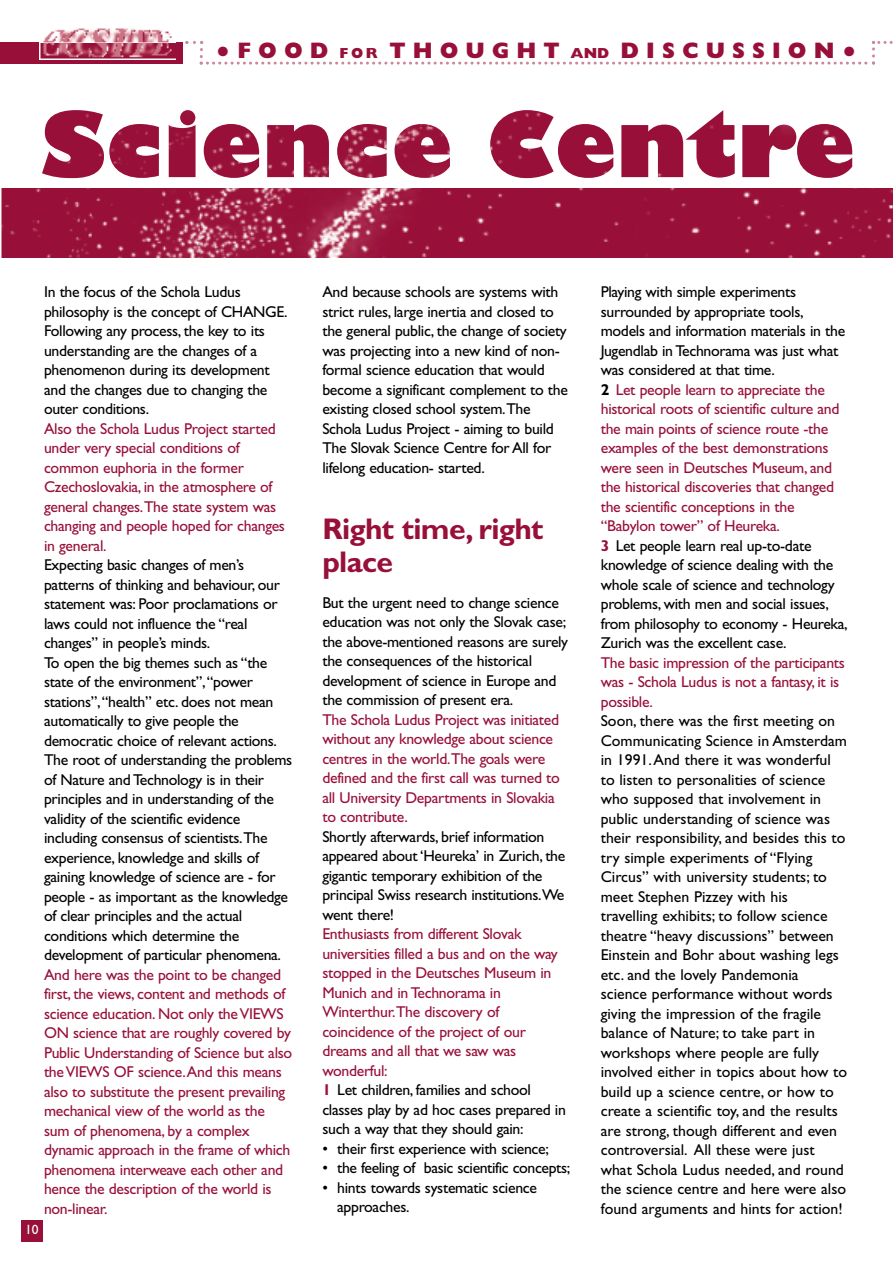
<style>
.page{position:relative;width:893px;height:1263px;background:#fff}
.page>*{position:absolute;margin:0;border:0;box-sizing:border-box;transform-origin:0 0}
.t1{font:700 30px/33px "Gill Sans";letter-spacing:-.02em;color:#981039}
.t2{font:800 22.5px "Gill Sans";letter-spacing:.315em;color:#981039}
.t3{font:15.75px/19.5px "Gill Sans";letter-spacing:-.02em;color:#000}
.t4{font:15.75px/19.5px "Gill Sans";letter-spacing:-.02em;color:#981039}
.t5{font:15.75px/19.5px "Gill Sans";color:#000}
.t6{font:13.5px "Gill Sans";color:#fff}
.s1{font-size:30px}
.s2{font-size:14.7px}
.s3{font-weight:700}
.s4{color:#000}
.s5{color:#981039}
.s6{font-weight:700;color:#981039}
</style>
<div class="page">
<div style="left:21px;top:1220px;width:22px;height:22px;background:#981039"></div>
<img style="left:1px;top:189px;width:891px;height:69px">
<svg style="left:185px;top:40px;width:707px;height:25px"></svg>
<div style="left:0;top:42px;width:183px;height:22px;background:#981039"></div>
<img style="left:39px;top:28px;width:137px;height:32px">
<img style="left:42px;top:110px;width:811px;height:68px">
<h2 class="t2" style="left:215px;top:38px;width:643px"><span class="s1">•</span>FOOD <span class="s2">FOR</span> THOUGHT <span class="s2">AND</span> DISCUSSION<span class="s1">•</span></h2>
<p class="t3" style="left:44px;top:283px;width:245px">In the focus of the Schola Ludus philosophy is the concept of CHANGE.<br>Following any process, the key to its understanding are the changes of a phenomenon during its development and the changes due to changing the outer conditions.</p>
<p class="t4" style="left:44px;top:419px;width:242px">Also the Schola Ludus Project started under very special conditions of common euphoria in the former<br>Czechoslovakia, in the atmosphere of general changes.The state system was changing and people hoped for changes in general.</p>
<p class="t3" style="left:44px;top:556px;width:250px">Expecting basic changes of men’s patterns of thinking and behaviour, our statement was: Poor proclamations or laws could not influence the “real changes” in people’s minds.<br>To open the big themes such as “the state of the environment”,“power stations”,“health” etc. does not mean automatically to give people the democratic choice of relevant actions.<br>The root of understanding the problems of Nature and Technology is in their principles and in understanding of the validity of the scientific evidence including consensus of scientists.The experience, knowledge and skills of gaining knowledge of science are - for people - as important as the knowledge of clear principles and the actual conditions which determine the development of particular phenomena.</p>
<p class="t4" style="left:44px;top:965px;width:250px">And here was the point to be changed first, the views, content and methods of science education. Not only theVIEWS ON science that are roughly covered by Public Understanding of Science but also theVIEWS OF science.And this means also to substitute the present prevailing mechanical view of the world as the sum of phenomena, by a complex dynamic approach in the frame of which phenomena interweave each other and hence the description of the world is non-linear.</p>
<p class="t6" style="left:25px;top:1222px;width:15px">10</p>
<p class="t3" style="left:322px;top:283px;width:247px">And because schools are systems with strict rules, large inertia and closed to the general public, the change of society was projecting into a new kind of non&shy;formal science education that would become a significant complement to the existing closed school system.The Schola Ludus Project - aiming to build The Slovak Science Centre for All for lifelong education- started.</p>
<h1 class="t1" style="left:322px;top:512px;width:222px">Right time, right place</h1>
<p class="t3" style="left:322px;top:593px;width:247px">But the urgent need to change science education was not only the Slovak case; the above-mentioned reasons are surely the consequences of the historical development of science in Europe and the commission of present era.</p>
<p class="t4" style="left:322px;top:710px;width:239px">The Schola Ludus Project was initiated without any knowledge about science centres in the world.The goals were defined and the first call was turned to all University Departments in Slovakia to contribute.</p>
<p class="t3" style="left:322px;top:827px;width:244px">Shortly afterwards, brief information appeared about ‘Heureka’ in Zurich, the gigantic temporary exhibition of the principal Swiss research institutions.We went there!</p>
<p class="t4" style="left:322px;top:925px;width:245px">Enthusiasts from different Slovak universities filled a bus and on the way stopped in the Deutsches Museum in<br>Munich and in Technorama in<br>Winterthur.The discovery of coincidence of the project of our dreams and all that we saw was wonderful:<br><span class="s3">1</span> <span class="s4">Let children, families and school classes play by ad hoc cases prepared in such a way that they should gain:</span></p>
<p class="t3" style="left:322px;top:1139px;width:228px">• their first experience with science;</p>
<p class="t3" style="left:322px;top:1159px;width:249px">• the feeling of basic scientific concepts;</p>
<p class="t3" style="left:337px;top:1178px;width:201px;text-indent:-15px">• hints towards systematic science approaches.</p>
<p class="t3" style="left:600px;top:283px;width:248px">Playing with simple experiments surrounded by appropriate tools, models and information materials in the Jugendlab in Technorama was just what was considered at that time.<br><span class="s3">2</span> <span class="s5">Let people learn to appreciate the historical roots of scientific culture and the main points of science route -the examples of the best demonstrations were seen in Deutsches Museum, and the historical discoveries that changed the scientific conceptions in the “Babylon tower” of Heureka.<br></span><span class="s6">3</span> Let people learn real up-to-date knowledge of science dealing with the whole scale of science and technology problems, with men and social issues, from philosophy to economy - Heureka, Zurich was the excellent case.</p>
<p class="t4" style="left:600px;top:653px;width:246px">The basic impression of the participants was - Schola Ludus is not a fantasy, it is possible.</p>
<p class="t5" style="left:600px;top:712px;width:248px">Soon, there was the first meeting on Communicating Science in Amsterdam in 1991.And there it was wonderful to listen to personalities of science who supposed that involvement in public understanding of science was their responsibility, and besides this to try simple experiments of “Flying Circus” with university students; to meet Stephen Pizzey with his travelling exhibits; to follow science theatre “heavy discussions” between Einstein and Bohr about washing legs etc. and the lovely Pandemonia science performance without words giving the impression of the fragile balance of Nature; to take part in workshops where people are fully involved either in topics about how to build up a science centre, or how to create a scientific toy, and the results are strong, though different and even controversial. All these were just what Schola Ludus needed, and round the science centre and here were also found arguments and hints for action!</p>
</div>
